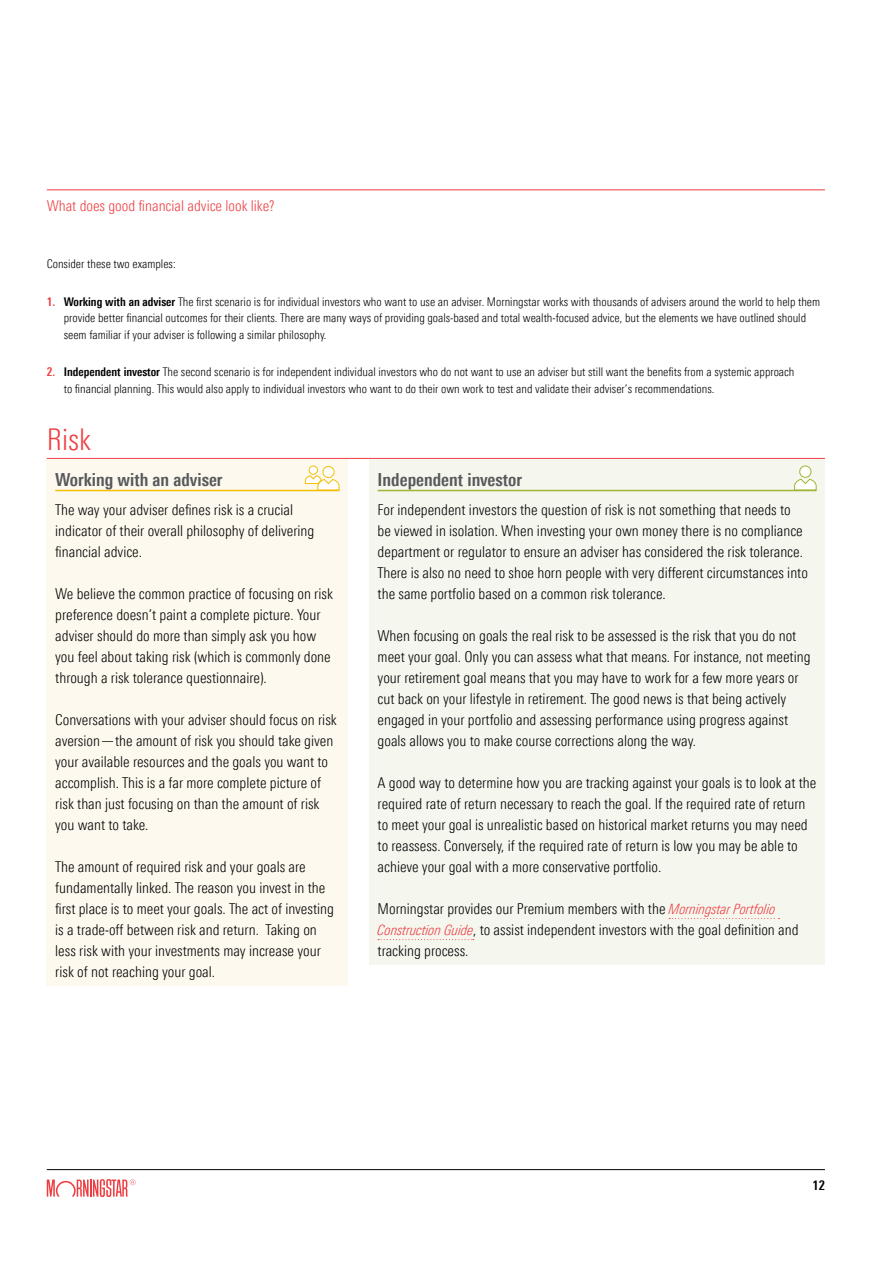
<style>
.page{position:relative;width:893px;height:1263px;background:#fff}
.page>*{position:absolute;margin:0;border:0;box-sizing:border-box;transform-origin:0 0}
.t1{font:300 condensed 30px "Univers Nextfor MORN";color:#ee3d41}
.t2{font:700 condensed 18px "Univers Nextfor MORN";color:#57595b}
.t3{font:300 condensed 15px/21px "Univers Nextfor MORN";color:#000}
.t4{font:300 condensed 15px "Univers Nextfor MORN";color:#ee3d41}
.t5{font:700 condensed 13.2px "Univers Nextfor MORN";color:#000}
.t6{font:300 condensed 12px/16.5px "Univers Nextfor MORN";color:#000}
.s1{font-weight:700;color:#ee3d41}
.s2{font-weight:700}
.s3{font-style:italic;font-size:14.25px;color:#ee3d41}
</style>
<div class="page">
<hr style="left:47px;top:1169px;width:778px;height:1px;background:#000">
<svg style="left:47px;top:1179px;width:89px;height:18px"></svg>
<hr style="left:47px;top:190px;width:778px;height:1px;background:#ee3d41">
<div style="left:369px;top:459px;width:456px;height:505px;background:#f5f7ef"></div>
<hr style="left:378px;top:490px;width:438px;height:1px;background:#a1b637">
<svg style="left:669px;top:918px;width:110px;height:1px"></svg>
<svg style="left:378px;top:939px;width:96px;height:1px"></svg>
<div style="left:47px;top:459px;width:301px;height:526px;background:#fdf9ef"></div>
<hr style="left:55px;top:490px;width:284px;height:1px;background:#f1c005">
<hr style="left:47px;top:458px;width:778px;height:1px;background:#ee3d41">
<svg style="left:794px;top:465px;width:23px;height:25px"></svg>
<svg style="left:305px;top:465px;width:35px;height:25px"></svg>
<p class="t4" style="left:47px;top:197px;width:229px">What does good financial advice look like?</p>
<p class="t6" style="left:47px;top:256px;width:130px">Consider these two examples:</p>
<p class="t6" style="left:64px;top:293px;width:758px;text-indent:-17px"><span class="s1">1.</span> <span class="s2">Working with an adviser</span> The first scenario is for individual investors who want to use an adviser. Morningstar works with thousands of advisers around the world to help them provide better financial outcomes for their clients. There are many ways of providing goals-based and total wealth-focused advice, but the elements we have outlined should seem familiar if your adviser is following a similar philosophy.</p>
<p class="t6" style="left:64px;top:364px;width:732px;text-indent:-17px"><span class="s1">2.</span> <span class="s2">Independent investor</span> The second scenario is for independent individual investors who do not want to use an adviser but still want the benefits from a systemic approach to financial planning. This would also apply to individual investors who want to do their own work to test and validate their adviser’s recommendations.</p>
<h1 class="t1" style="left:47px;top:422px;width:46px">Risk</h1>
<p class="t2" style="left:55px;top:468px;width:169px">Working with an adviser</p>
<p class="t3" style="left:55px;top:499px;width:261px">The way your adviser defines risk is a crucial indicator of their overall philosophy of delivering financial advice.</p>
<p class="t3" style="left:55px;top:583px;width:279px">We believe the common practice of focusing on risk preference doesn’t paint a complete picture. Your adviser should do more than simply ask you how you feel about taking risk (which is commonly done through a risk tolerance questionnaire).</p>
<p class="t3" style="left:55px;top:709px;width:283px">Conversations with your adviser should focus on risk aversion—the amount of risk you should take given your available resources and the goals you want to accomplish. This is a far more complete picture of risk than just focusing on than the amount of risk you want to take.</p>
<p class="t3" style="left:55px;top:856px;width:280px">The amount of required risk and your goals are fundamentally linked. The reason you invest in the first place is to meet your goals. The act of investing is a trade-off between risk and return. Taking on less risk with your investments may increase your risk of not reaching your goal.</p>
<p class="t2" style="left:378px;top:468px;width:146px">Independent investor</p>
<p class="t3" style="left:378px;top:499px;width:432px">For independent investors the question of risk is not something that needs to<br>be viewed in isolation. When investing your own money there is no compliance department or regulator to ensure an adviser has considered the risk tolerance.<br>There is also no need to shoe horn people with very different circumstances into the same portfolio based on a common risk tolerance.</p>
<p class="t3" style="left:378px;top:625px;width:434px">When focusing on goals the real risk to be assessed is the risk that you do not meet your goal. Only you can assess what that means. For instance, not meeting your retirement goal means that you may have to work for a few more years or cut back on your lifestyle in retirement. The good news is that being actively engaged in your portfolio and assessing performance using progress against goals allows you to make course corrections along the way.</p>
<p class="t3" style="left:378px;top:772px;width:440px">A good way to determine how you are tracking against your goals is to look at the required rate of return necessary to reach the goal. If the required rate of return to meet your goal is unrealistic based on historical market returns you may need to reassess. Conversely, if the required rate of return is low you may be able to achieve your goal with a more conservative portfolio.</p>
<p class="t3" style="left:378px;top:898px;width:422px">Morningstar provides our Premium members with the <span class="s3">Morningstar Portfolio<br>Construction Guide</span>, to assist independent investors with the goal definition and tracking process.</p>
<p class="t5" style="left:812px;top:1177px;width:14px">12</p>
</div>
